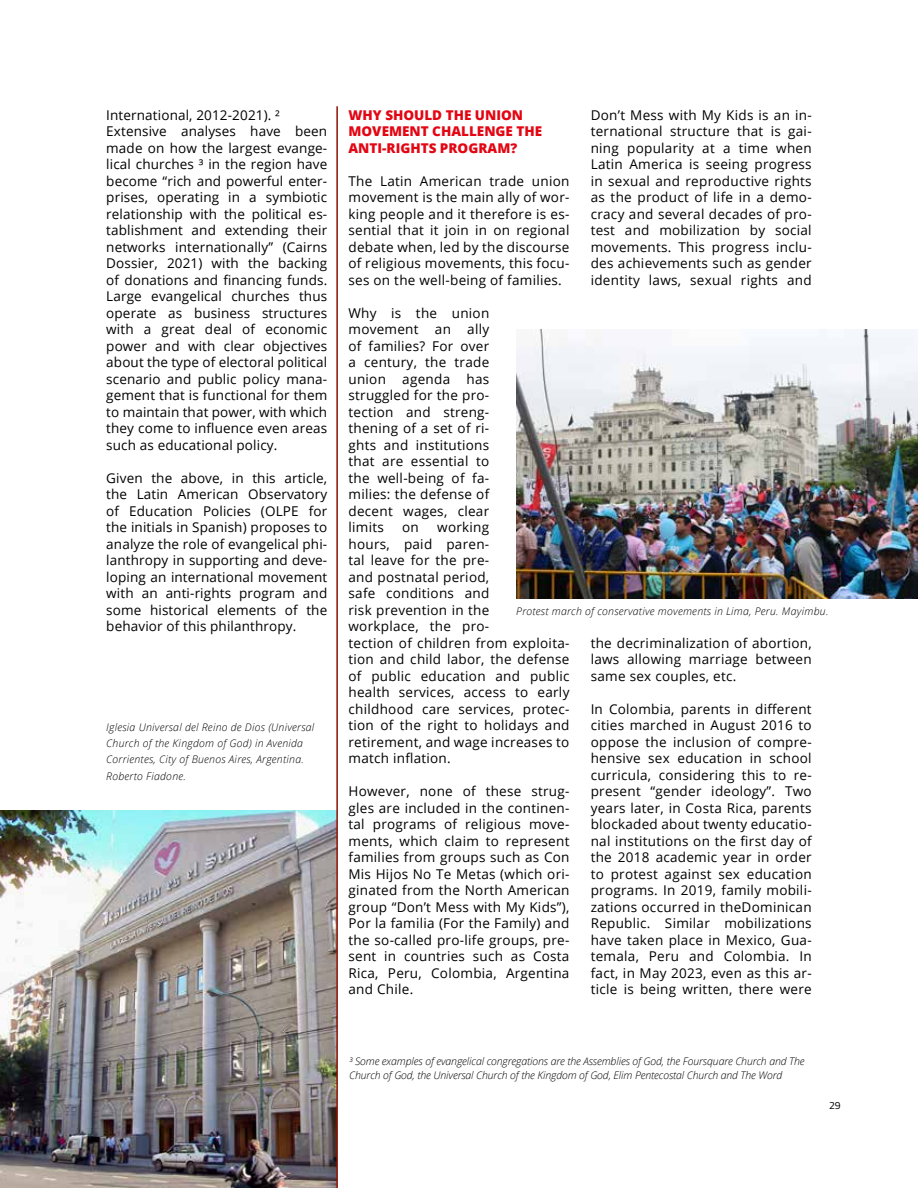
<style>
.page{position:relative;width:918px;height:1188px;background:#fff}
.page>*{position:absolute;margin:0;border:0;box-sizing:border-box;transform-origin:0 0}
.t1{font:13.5px/16.5px "Open Sans";letter-spacing:.01em;color:#000;text-align:justify}
.t2{font:800 13.5px/16.5px "Open Sans";color:#e30613}
.t3{font:italic 300 10.5px/16.5px "Open Sans";letter-spacing:.025em;color:#000}
.t4{font:italic 300 10.5px/13.5px "Open Sans";letter-spacing:-.01em;color:#000}
.t5{font:10.5px "Titillium";color:#000}
</style>
<div class="page">
<img style="left:517px;top:329px;width:401px;height:269px">
<img style="left:0;top:810px;width:336px;height:378px">
<hr style="left:336px;top:106px;width:2px;height:1082px;background:#8d1003">
<p class="t1" style="left:106px;top:107px;width:222px;text-align:left">International, 2012-2021). ²<br>Extensive analyses have been made on how the largest evange&shy;lical churches ³ in the region have become “rich and powerful enter&shy;prises, operating in a symbiotic relationship with the political es&shy;tablishment and extending their networks internationally” (Cairns<br>Dossier, 2021) with the backing of donations and financing funds.<br>Large evangelical churches thus operate as business structures with a great deal of economic power and with clear objectives about the type of electoral political scenario and public policy mana&shy;gement that is functional for them to maintain that power, with which they come to influence even areas such as educational policy.</p>
<p class="t1" style="left:106px;top:469px;width:222px">Given the above, in this article, the Latin American Observatory of Education Policies (OLPE for the initials in Spanish) proposes to analyze the role of evangelical phi&shy;lanthropy in supporting and deve&shy;loping an international movement with an anti-rights program and some historical elements of the behavior of this philanthropy.</p>
<p class="t3" style="left:106px;top:718px;width:210px">Iglesia Universal del Reino de Dios (Universal Church of the Kingdom of God) in Avenida Corrientes, City of Buenos Aires, Argentina.<br>Roberto Fiadone.</p>
<p class="t1" style="left:591px;top:106px;width:222px">Don’t Mess with My Kids is an in&shy;ternational structure that is gai&shy;ning popularity at a time when Latin America is seeing progress in sexual and reproductive rights as the product of life in a demo&shy;cracy and several decades of pro&shy;test and mobilization by social movements. This progress inclu&shy;des achievements such as gender identity laws, sexual rights and</p>
<p class="t2" style="left:349px;top:106px;width:195px">WHY SHOULD THE UNION<br>MOVEMENT CHALLENGE THE<br>ANTI-RIGHTS PROGRAM?</p>
<p class="t1" style="left:349px;top:172px;width:222px">The Latin American trade union movement is the main ally of wor&shy;king people and it therefore is es&shy;sential that it join in on regional debate when, led by the discourse of religious movements, this focu&shy;ses on the well-being of families.</p>
<p class="t1" style="left:349px;top:304px;width:142px">Why is the union movement an ally of families? For over a century, the trade union agenda has struggled for the pro&shy;tection and streng&shy;thening of a set of ri&shy;ghts and institutions that are essential to the well-being of fa&shy;milies: the defense of decent wages, clear limits</p>
<p class="t1" style="left:349px;top:519px;width:223px;text-align:left;text-indent:89px">working<br>hours, paid paren-<br>tal leave for the pre-<br>and postnatal period,<br>safe conditions and<br>risk prevention in the<br>workplace, the pro-<br>tection of children from exploita&shy;tion and child labor, the defense of public education and public health services, access to early childhood care services, protec&shy;tion of the right to holidays and retirement, and wage increases to match inflation.</p>
<p class="t1" style="left:349px;top:783px;width:222px">However, none of these strug&shy;gles are included in the continen&shy;tal programs of religious move&shy;ments, which claim to represent families from groups such as Con Mis Hijos No Te Metas (which ori&shy;ginated from the North American group “Don’t Mess with My Kids”), Por la familia (For the Family) and the so-called pro-life groups, pre&shy;sent in countries such as Costa Rica, Peru, Colombia, Argentina and Chile.</p>
<p class="t1" style="left:402px;top:519px;width:18px">on</p>
<p class="t3" style="left:516px;top:603px;width:314px">Protest march of conservative movements in Lima, Peru. Mayimbu.</p>
<p class="t1" style="left:591px;top:634px;width:222px">the decriminalization of abortion, laws allowing marriage between same sex couples, etc.</p>
<p class="t1" style="left:591px;top:700px;width:222px">In Colombia, parents in different cities marched in August 2016 to oppose the inclusion of compre&shy;hensive sex education in school curricula, considering this to re&shy;present “gender ideology”. Two years later, in Costa Rica, parents blockaded about twenty educatio&shy;nal institutions on the first day of the 2018 academic year in order to protest against sex education programs. In 2019, family mobili&shy;zations occurred in theDominican Republic. Similar mobilizations have taken place in Mexico, Gua&shy;temala, Peru and Colombia. In fact, in May 2023, even as this ar&shy;ticle is being written, there were</p>
<p class="t4" style="left:349px;top:1054px;width:457px">³ Some examples of evangelical congregations are the Assemblies of God, the Foursquare Church and The<br>Church of God, the Universal Church of the Kingdom of God, Elim Pentecostal Church and The Word</p>
<p class="t5" style="left:829px;top:1098px;width:13px">29</p>
</div>
